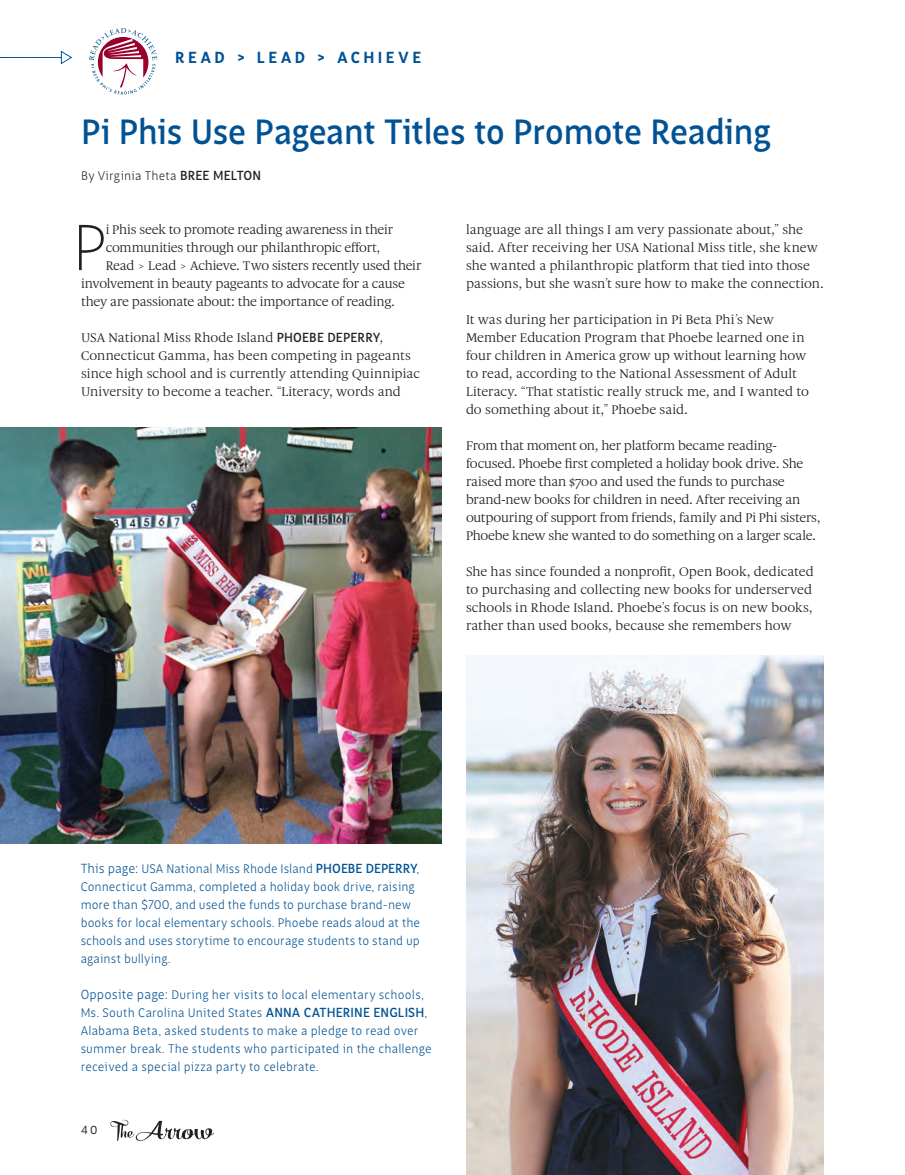
<style>
.page{position:relative;width:905px;height:1175px;background:#fff}
.page>*{position:absolute;margin:0;border:0;box-sizing:border-box;transform-origin:0 0}
.Body_1st_paragraph_W{font:100 66.45px "Saya FY";color:#231f20}
.t1{font:500 36px "Saya FY";letter-spacing:-.02em;color:#005294}
.t2{font:700 16.5px "Saya FY";letter-spacing:.2em;color:#005294}
.body_-_regular_parag{font:13.5px/18px "Gauthier FY";color:#231f20}
.Body_1st_paragraph_W-2{font:13.5px "Gauthier FY";letter-spacing:-.015em;color:#231f20}
.t3{font:300 12.75px/18px "Saya FY";letter-spacing:.005em;color:#005294}
.byline{font:300 12.75px "Saya FY";letter-spacing:.015em;color:#231f20}
.t4{font:12px "Saya FY";color:#231f20}
.s1{font-weight:500;font-size:13.5px}
.s2{font-family:"Saya FY";font-weight:500}
.s3{font-size:13.5px}
</style>
<div class="page">
<svg style="left:110px;top:1119px;width:104px;height:22px"></svg>
<svg style="left:0;top:51px;width:72px;height:13px"></svg>
<img style="left:0;top:427px;width:441px;height:416px">
<svg style="left:89px;top:28px;width:68px;height:67px"></svg>
<img style="left:466px;top:655px;width:358px;height:519px">
<p class="t2" style="left:175px;top:47px;width:247px">READ &gt; LEAD &gt; ACHIEVE</p>
<p class="t1" style="left:81px;top:110px;width:691px">Pi Phis Use Pageant Titles to Promote Reading</p>
<p class="byline" style="left:81px;top:168px;width:182px">By Virginia Theta <span class="s1">BREE MELTON</span></p>
<p class="Body_1st_paragraph_W" style="left:72px;top:209px;width:36px">P</p>
<p class="Body_1st_paragraph_W-2" style="left:106px;top:221px;width:289px">i Phis seek to promote reading awareness in their</p>
<p class="Body_1st_paragraph_W-2" style="left:106px;top:239px;width:276px">communities through our philanthropic effort,</p>
<p class="Body_1st_paragraph_W-2" style="left:106px;top:257px;width:317px">Read &gt; Lead &gt; Achieve. Two sisters recently used their</p>
<p class="Body_1st_paragraph_W-2" style="left:81px;top:275px;width:325px">involvement in beauty pageants to advocate for a cause</p>
<p class="Body_1st_paragraph_W-2" style="left:81px;top:293px;width:315px">they are passionate about: the importance of reading.</p>
<p class="body_-_regular_parag" style="left:81px;top:328px;width:340px">USA National Miss Rhode Island <span class="s2">PHOEBE DEPERRY</span>, Connecticut Gamma, has been competing in pageants since high school and is currently attending Quinnipiac University to become a teacher. “Literacy, words and</p>
<p class="body_-_regular_parag" style="left:466px;top:220px;width:359px">language are all things I am very passionate about,” she said. After receiving her USA National Miss title, she knew she wanted a philanthropic platform that tied into those passions, but she wasn’t sure how to make the connection.</p>
<p class="body_-_regular_parag" style="left:466px;top:310px;width:344px">It was during her participation in Pi Beta Phi’s New Member Education Program that Phoebe learned one in four children in America grow up without learning how to read, according to the National Assessment of Adult Literacy. “That statistic really struck me, and I wanted to do something about it,” Phoebe said.</p>
<p class="body_-_regular_parag" style="left:466px;top:436px;width:356px">From that moment on, her platform became reading&shy;focused. Phoebe first completed a holiday book drive. She raised more than $700 and used the funds to purchase brand-new books for children in need. After receiving an outpouring of support from friends, family and Pi Phi sisters, Phoebe knew she wanted to do something on a larger scale.</p>
<p class="body_-_regular_parag" style="left:466px;top:562px;width:349px">She has since founded a nonprofit, Open Book, dedicated to purchasing and collecting new books for underserved schools in Rhode Island. Phoebe’s focus is on new books, rather than used books, because she remembers how</p>
<p class="t3" style="left:81px;top:860px;width:341px"><span class="s3">This page:</span> USA National Miss Rhode Island <span class="s1">PHOEBE DEPERRY</span>, Connecticut Gamma, completed a holiday book drive, raising more than $700, and used the funds to purchase brand-new books for local elementary schools. Phoebe reads aloud at the schools and uses storytime to encourage students to stand up against bullying.</p>
<p class="t3" style="left:81px;top:986px;width:352px"><span class="s3">Opposite page:</span> During her visits to local elementary schools, Ms. South Carolina United States <span class="s1">ANNA CATHERINE ENGLISH</span>, Alabama Beta, asked students to make a pledge to read over summer break. The students who participated in the challenge received a special pizza party to celebrate.</p>
<p class="t4" style="left:81px;top:1123px;width:18px">40</p>
</div>
